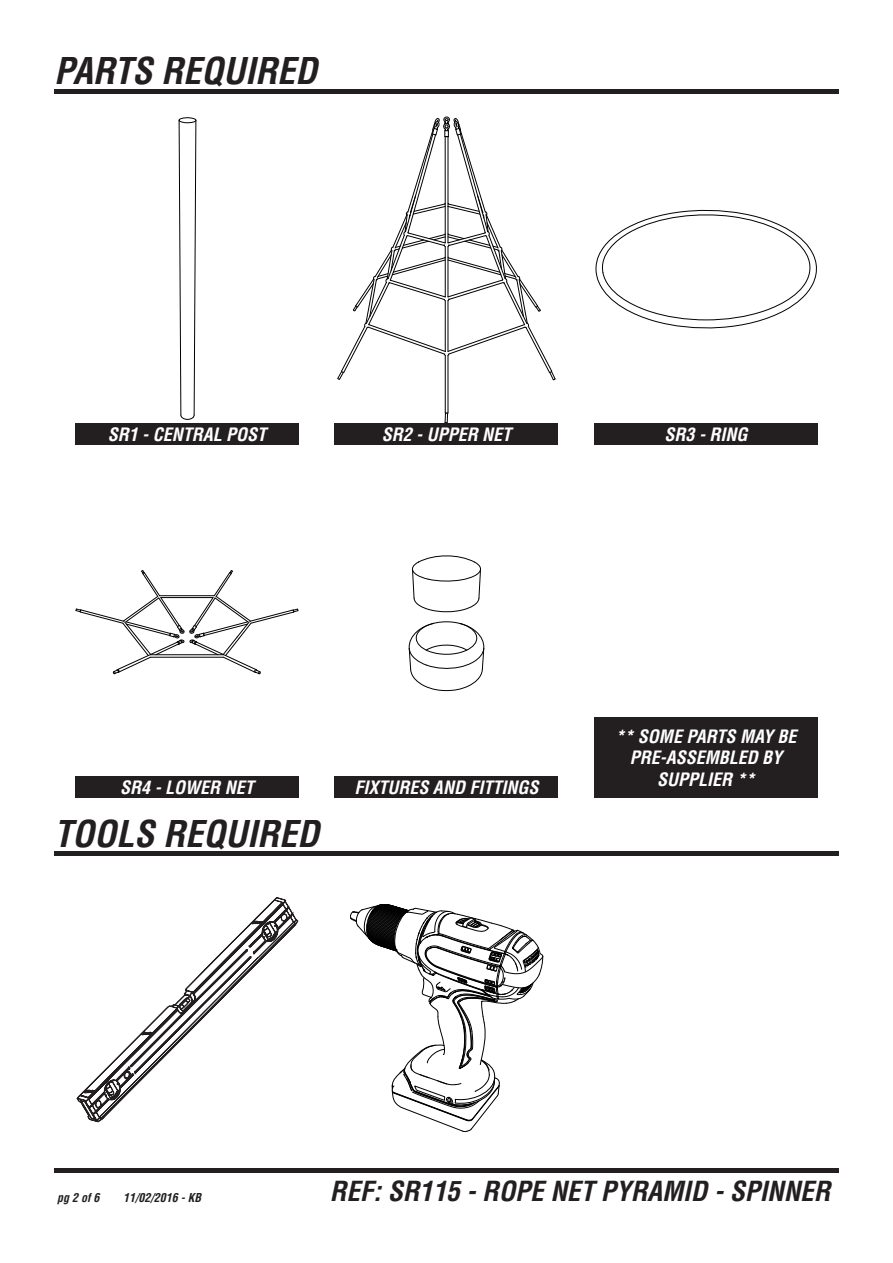
<style>
.page{position:relative;width:893px;height:1263px;background:#fff}
.page>*{position:absolute;margin:0;border:0;box-sizing:border-box;transform-origin:0 0}
.t1{font:italic 700 condensed 36px "Helvetica LT Std";color:#231f20}
.t2{font:italic 700 condensed 27px "Helvetica LT Std";color:#231f20}
.t3{font:italic 700 condensed 18px/21.6px "Helvetica LT Std";color:#fff;text-align:center}
.t4{font:italic 700 condensed 12px "Helvetica LT Std";color:#231f20}
</style>
<div class="page">
<div style="left:54px;top:1168px;width:785px;height:5px;background:#231f20"></div>
<div style="left:54px;top:89px;width:785px;height:5px;background:#231f20"></div>
<svg style="left:178px;top:117px;width:19px;height:303px"></svg>
<svg style="left:445px;top:412px;width:3px;height:11px"></svg>
<hr style="left:448px;top:355px;width:1px;height:58px;background:#000">
<hr style="left:445px;top:355px;width:1px;height:58px;background:#000">
<svg style="left:337px;top:117px;width:219px;height:263px"></svg>
<svg style="left:595px;top:209px;width:222px;height:120px"></svg>
<div style="left:75px;top:423px;width:224px;height:22px;background:#231f20"></div>
<div style="left:335px;top:423px;width:223px;height:22px;background:#231f20"></div>
<div style="left:594px;top:423px;width:224px;height:22px;background:#231f20"></div>
<svg style="left:412px;top:555px;width:69px;height:57px"></svg>
<svg style="left:409px;top:621px;width:75px;height:70px"></svg>
<svg style="left:76px;top:570px;width:222px;height:104px"></svg>
<div style="left:75px;top:777px;width:224px;height:21px;background:#231f20"></div>
<div style="left:335px;top:777px;width:223px;height:21px;background:#231f20"></div>
<div style="left:594px;top:717px;width:224px;height:81px;background:#231f20"></div>
<div style="left:54px;top:851px;width:785px;height:5px;background:#231f20"></div>
<svg style="left:350px;top:904px;width:193px;height:228px"></svg>
<svg style="left:76px;top:897px;width:222px;height:225px"></svg>
<h1 class="t1" style="left:54px;top:57px;width:265px">PARTS REQUIRED</h1>
<p class="t3" style="left:108px;top:425px;width:160px">SR1 - CENTRAL POST</p>
<p class="t3" style="left:382px;top:425px;width:131px">SR2 - UPPER NET</p>
<p class="t3" style="left:664px;top:425px;width:84px">SR3 - RING</p>
<p class="t3" style="left:120px;top:778px;width:135px">SR4 - LOWER NET</p>
<p class="t3" style="left:354px;top:778px;width:186px">FIXTURES AND FITTINGS</p>
<h1 class="t1" style="left:54px;top:820px;width:266px">TOOLS REQUIRED</h1>
<p class="t3" style="left:615px;top:726px;width:183px">** SOME PARTS MAY BE<br>PRE-ASSEMBLED BY<br>SUPPLIER **</p>
<p class="t4" style="left:57px;top:1193px;width:44px">pg 2 of 6</p>
<p class="t4" style="left:123px;top:1193px;width:80px">11/02/2016 - KB</p>
<h2 class="t2" style="left:330px;top:1175px;width:502px">REF: SR115 - ROPE NET PYRAMID - SPINNER</h2>
</div>
